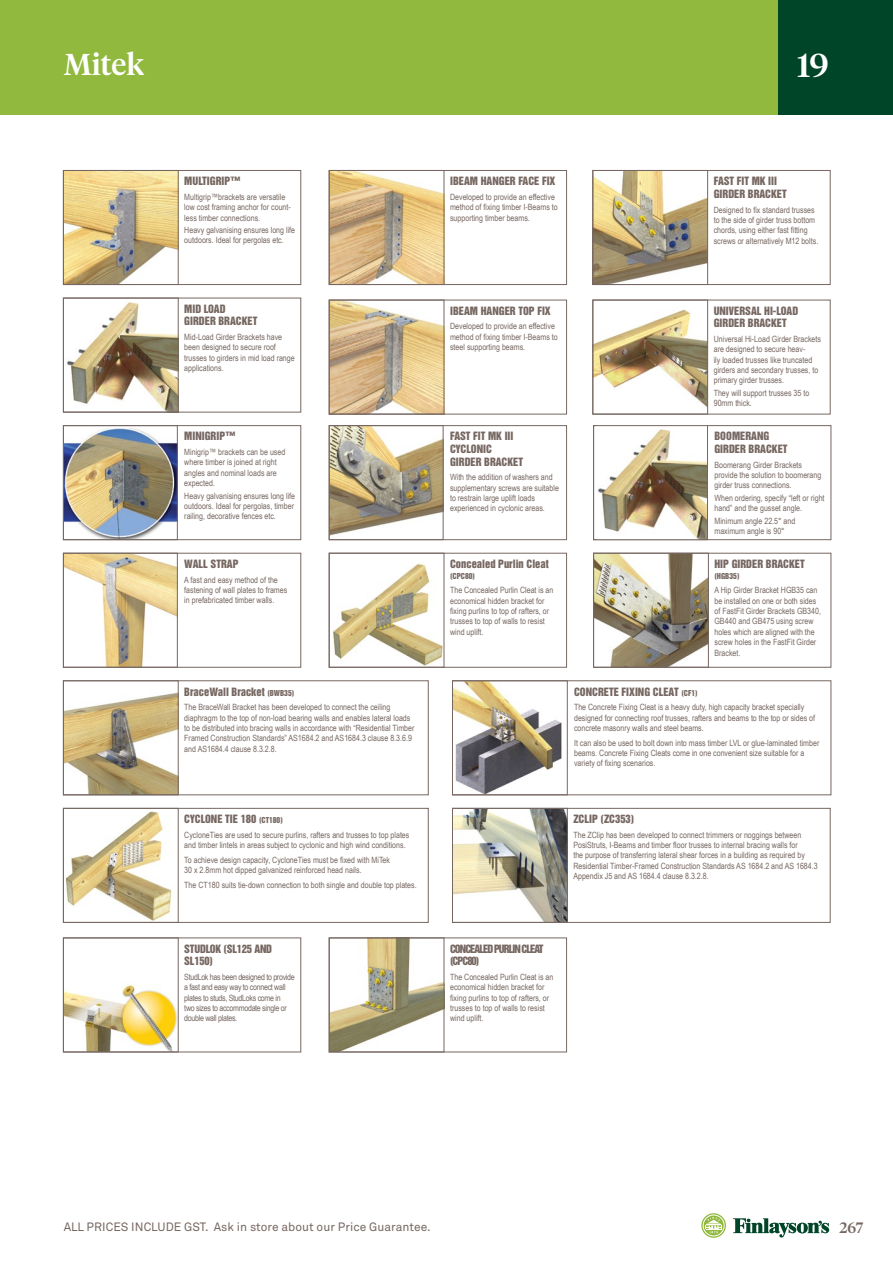
<style>
.page{position:relative;width:893px;height:1263px;background:#fff}
.page>*{position:absolute;margin:0;border:0;box-sizing:border-box;transform-origin:0 0}
.t1{font:500 33px "Tiempos Headline";color:#fff}
.t2{font:500 30px "Tiempos Headline";color:#fff}
.t3{font:500 15px "Tiempos Headline";color:#766761}
.t4{font:12px "Akkurat Pro";letter-spacing:.005em;color:#766761}
.t5{font:10.5px/12.6px "Helvetica Inserat LT Std";color:#766761}
.t6{font:10.5px/12.6px "Helvetica Inserat LT Std";letter-spacing:-.09em;color:#766761}
.t7{font:10.5px/12.6px "Helvetica Inserat LT Std";letter-spacing:-.02em;color:#766761}
.t8{font:8.7px/10.4px "Arial Narrow";color:#766761}
.t9{font:8.7px/10.4px "Arial Narrow";letter-spacing:-.035em;color:#766761}
.t10{font:7.5px "Helvetica Inserat LT Std";color:#766761}
.s1{font-size:7.5px}
</style>
<div class="page">
<div style="left:0;top:0;width:893px;height:115px;background:#91b93e"></div>
<svg style="left:733px;top:1218px;width:96px;height:19px"></svg>
<svg style="left:701px;top:1213px;width:25px;height:25px"></svg>
<div style="left:703px;top:1215px;width:21px;height:21px;border:1px solid #fff;border-radius:50%"></div>
<svg style="left:706px;top:1217px;width:16px;height:16px"></svg>
<div style="left:778px;top:0;width:115px;height:115px;background:#014529"></div>
<div style="left:593px;top:425px;width:238px;height:115px;border:1px solid #766761"></div>
<img style="left:65px;top:172px;width:112px;height:111px">
<img style="left:65px;top:429px;width:111px;height:109px">
<img style="left:331px;top:302px;width:111px;height:110px">
<img style="left:331px;top:172px;width:111px;height:111px">
<img style="left:65px;top:555px;width:111px;height:111px">
<img style="left:594px;top:309px;width:112px;height:98px">
<img style="left:594px;top:172px;width:112px;height:111px">
<img style="left:331px;top:427px;width:110px;height:109px">
<img style="left:66px;top:302px;width:111px;height:108px">
<img style="left:598px;top:429px;width:108px;height:109px">
<div style="left:593px;top:425px;width:115px;height:115px;border:1px solid #766761"></div>
<div style="left:63px;top:170px;width:238px;height:115px;border:1px solid #766761"></div>
<div style="left:329px;top:300px;width:238px;height:114px;border:1px solid #766761"></div>
<div style="left:329px;top:170px;width:238px;height:115px;border:1px solid #766761"></div>
<div style="left:592px;top:300px;width:239px;height:114px;border:1px solid #766761"></div>
<div style="left:592px;top:170px;width:239px;height:115px;border:1px solid #766761"></div>
<div style="left:63px;top:425px;width:238px;height:115px;border:1px solid #766761"></div>
<div style="left:63px;top:298px;width:238px;height:114px;border:1px solid #766761"></div>
<img style="left:454px;top:682px;width:108px;height:111px">
<img style="left:65px;top:692px;width:112px;height:101px">
<img style="left:333px;top:563px;width:109px;height:103px">
<img style="left:65px;top:811px;width:107px;height:110px">
<img style="left:331px;top:939px;width:111px;height:111px">
<img style="left:595px;top:555px;width:112px;height:111px">
<img style="left:454px;top:810px;width:112px;height:111px">
<img style="left:65px;top:985px;width:112px;height:65px">
<div style="left:329px;top:425px;width:238px;height:115px;border:1px solid #766761"></div>
<div style="left:63px;top:553px;width:238px;height:115px;border:1px solid #766761"></div>
<div style="left:452px;top:680px;width:379px;height:115px;border:1px solid #766761"></div>
<div style="left:63px;top:680px;width:366px;height:115px;border:1px solid #766761"></div>
<div style="left:329px;top:553px;width:238px;height:115px;border:1px solid #766761"></div>
<div style="left:63px;top:808px;width:366px;height:115px;border:1px solid #766761"></div>
<div style="left:329px;top:937px;width:238px;height:115px;border:1px solid #766761"></div>
<div style="left:593px;top:553px;width:238px;height:115px;border:1px solid #766761"></div>
<div style="left:452px;top:808px;width:379px;height:115px;border:1px solid #766761"></div>
<div style="left:63px;top:937px;width:238px;height:115px;border:1px solid #766761"></div>
<h2 class="t2" style="left:64px;top:43px;width:82px">Mitek</h2>
<h1 class="t1" style="left:797px;top:43px;width:33px">19</h1>
<p class="t5" style="left:184px;top:175px;width:58px">MULTIGRIP™</p>
<p class="t8" style="left:184px;top:191px;width:108px">Multigrip™brackets are versatile low cost framing anchor for count&shy;less timber connections.</p>
<p class="t8" style="left:184px;top:224px;width:112px">Heavy galvanising ensures long life outdoors. Ideal for pergolas etc.</p>
<p class="t5" style="left:184px;top:303px;width:75px">MID LOAD<br>GIRDER BRACKET</p>
<p class="t8" style="left:184px;top:331px;width:112px">Mid-Load Girder Brackets have been designed to secure roof trusses to girders in mid load range applications.</p>
<p class="t5" style="left:184px;top:430px;width:53px">MINIGRIP™</p>
<p class="t8" style="left:184px;top:446px;width:103px">Minigrip™ brackets can be used where timber is joined at right angles and nominal loads are expected.</p>
<p class="t8" style="left:184px;top:490px;width:112px">Heavy galvanising ensures long life outdoors. Ideal for pergolas, timber railing, decorative fences etc.</p>
<p class="t5" style="left:184px;top:558px;width:56px">WALL STRAP</p>
<p class="t8" style="left:184px;top:574px;width:104px">A fast and easy method of the fastening of wall plates to frames in prefabricated timber walls.</p>
<p class="t5" style="left:184px;top:685px;width:111px">BraceWall Bracket <span class="s1">(BWB35)</span></p>
<p class="t8" style="left:184px;top:702px;width:232px">The BraceWall Bracket has been developed to connect the ceiling diaphragm to the top of non-load bearing walls and enables lateral loads to be distributed into bracing walls in accordance with “Residential Timber Framed Construction Standards” AS1684.2 and AS1684.3 clause 8.3.6.9 and AS1684.4 clause 8.3.2.8.</p>
<p class="t5" style="left:184px;top:813px;width:100px">CYCLONE TIE 180 <span class="s1">(CT180)</span></p>
<p class="t8" style="left:184px;top:829px;width:227px">CycloneTies are used to secure purlins, rafters and trusses to top plates and timber lintels in areas subject to cyclonic and high wind conditions.</p>
<p class="t8" style="left:184px;top:854px;width:207px">To achieve design capacity, CycloneTies must be fixed with MiTek<br>30 x 2.8mm hot dipped galvanized reinforced head nails.</p>
<p class="t8" style="left:184px;top:879px;width:234px">The CT180 suits tie-down connection to both single and double top plates.</p>
<p class="t7" style="left:184px;top:942px;width:89px">STUDLOK (SL125 AND<br>SL150)</p>
<p class="t9" style="left:184px;top:971px;width:112px">StudLok has been designed to provide a fast and easy way to connect wall plates to studs, StudLoks come in<br>two sizes to accommodate single or double wall plates.</p>
<p class="t5" style="left:450px;top:175px;width:107px">IBEAM HANGER FACE FIX</p>
<p class="t8" style="left:450px;top:191px;width:109px">Developed to provide an effective method of fixing timber I-Beams to supporting timber beams.</p>
<p class="t5" style="left:714px;top:175px;width:75px">FAST FIT MK III<br>GIRDER BRACKET</p>
<p class="t8" style="left:714px;top:204px;width:106px">Designed to fix standard trusses to the side of girder truss bottom chords, using either fast fitting screws or alternatively M12 bolts.</p>
<p class="t5" style="left:450px;top:305px;width:102px">IBEAM HANGER TOP FIX</p>
<p class="t8" style="left:450px;top:321px;width:109px">Developed to provide an effective method of fixing timber I-Beams to steel supporting beams.</p>
<p class="t5" style="left:450px;top:430px;width:75px">FAST FIT MK III<br>CYCLONIC<br>GIRDER BRACKET</p>
<p class="t8" style="left:450px;top:472px;width:110px">With the addition of washers and supplementary screws are suitable to restrain large uplift loads experienced in cyclonic areas.</p>
<p class="t5" style="left:450px;top:558px;width:100px">Concealed Purlin Cleat</p>
<p class="t10" style="left:450px;top:571px;width:27px">(CPC80)</p>
<p class="t8" style="left:450px;top:585px;width:105px">The Concealed Purlin Cleat is an economical hidden bracket for fixing purlins to top of rafters, or trusses to top of walls to resist wind uplift.</p>
<p class="t5" style="left:714px;top:305px;width:86px">UNIVERSAL HI-LOAD<br>GIRDER BRACKET</p>
<p class="t8" style="left:714px;top:333px;width:109px">Universal Hi-Load Girder Brackets are designed to secure heav-<br>ily loaded trusses like truncated girders and secondary trusses, to primary girder trusses.</p>
<p class="t8" style="left:714px;top:387px;width:97px">They will support trusses 35 to<br>90mm thick.</p>
<p class="t5" style="left:714px;top:430px;width:75px">BOOMERANG<br>GIRDER BRACKET</p>
<p class="t8" style="left:714px;top:459px;width:108px">Boomerang Girder Brackets provide the solution to boomerang girder truss connections.</p>
<p class="t8" style="left:714px;top:492px;width:112px">When ordering, specify “left or right hand” and the gusset angle.</p>
<p class="t8" style="left:714px;top:515px;width:82px">Minimum angle 22.5° and maximum angle is 90°</p>
<p class="t5" style="left:714px;top:558px;width:92px">HIP GIRDER BRACKET</p>
<p class="t10" style="left:714px;top:571px;width:27px">(HGB35)</p>
<p class="t8" style="left:714px;top:585px;width:108px">A Hip Girder Bracket HGB35 can be installed on one or both sides of FastFit Girder Brackets GB340,<br>GB440 and GB475 using screw holes which are aligned with the screw holes in the FastFit Girder<br>Bracket.</p>
<p class="t5" style="left:574px;top:685px;width:125px">CONCRETE FIXING CLEAT <span class="s1">(CF1)</span></p>
<p class="t8" style="left:574px;top:702px;width:243px">The Concrete Fixing Cleat is a heavy duty, high capacity bracket specially designed for connecting roof trusses, rafters and beams to the top or sides of concrete masonry walls and steel beams.</p>
<p class="t8" style="left:574px;top:737px;width:247px">It can also be used to bolt down into mass timber LVL or glue-laminated timber beams. Concrete Fixing Cleats come in one convenient size suitable for a variety of fixing scenarios.</p>
<p class="t5" style="left:573px;top:813px;width:62px">ZCLIP (ZC353)</p>
<p class="t8" style="left:573px;top:829px;width:246px">The ZClip has been developed to connect trimmers or noggings between PosiStruts, I-Beams and timber floor trusses to internal bracing walls for<br>the purpose of transferring lateral shear forces in a building as required by Residential Timber-Framed Construction Standards AS 1684.2 and AS 1684.3<br>Appendix J5 and AS 1684.4 clause 8.3.2.8.</p>
<p class="t6" style="left:450px;top:942px;width:95px">CONCEALED PURLIN CLEAT (CPC80)</p>
<p class="t8" style="left:450px;top:971px;width:105px">The Concealed Purlin Cleat is an economical hidden bracket for fixing purlins to top of rafters, or trusses to top of walls to resist wind uplift.</p>
<h3 class="t4" style="left:64px;top:1220px;width:368px">ALL PRICES INCLUDE GST. Ask in store about our Price Guarantee.</h3>
<h3 class="t3" style="left:839px;top:1217px;width:25px">267</h3>
</div>
